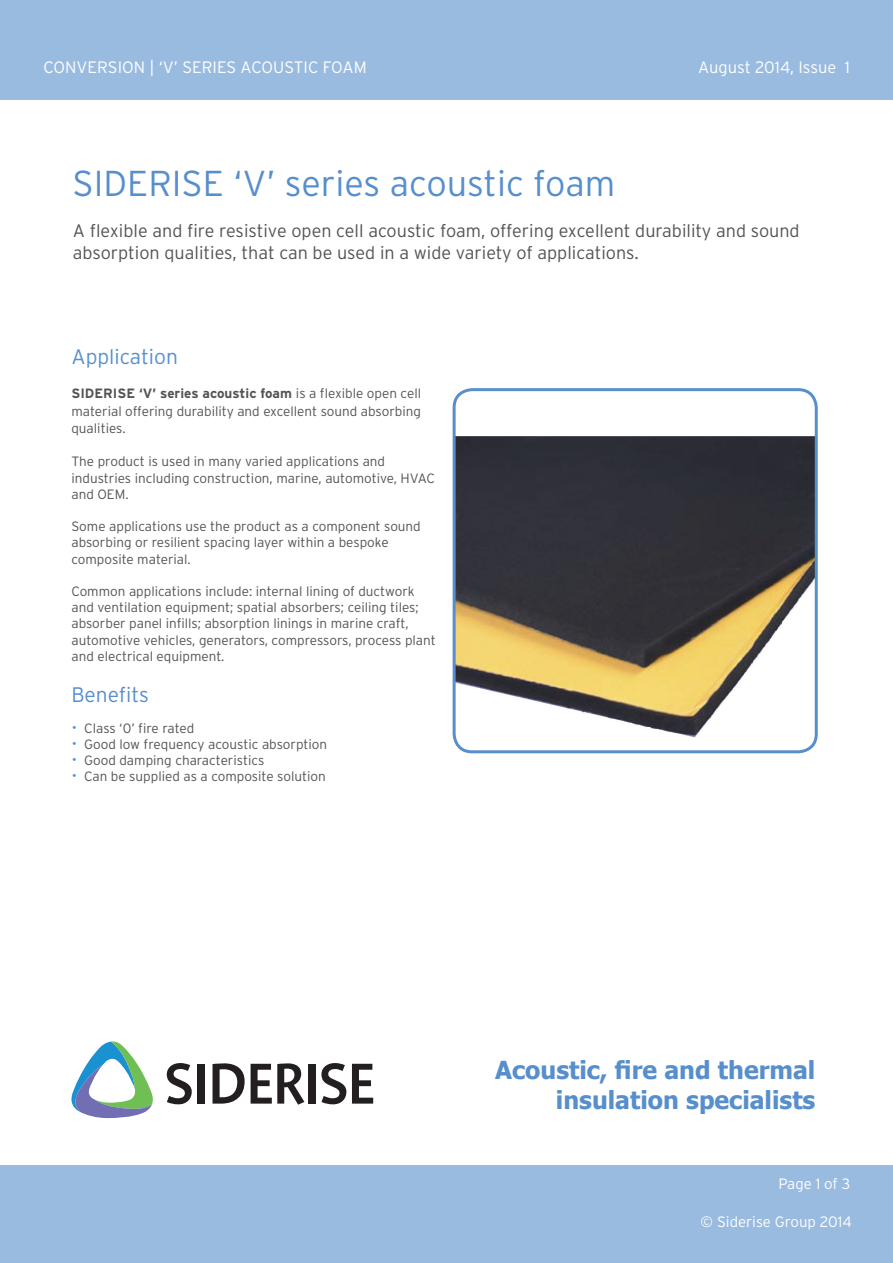
<style>
.page{position:relative;width:893px;height:1263px;background:#fff}
.page>*{position:absolute;margin:0;border:0;box-sizing:border-box;transform-origin:0 0}
.Main_heading_Blue_24{font:300 36px "Interstate";color:#578fcc}
.Blurb_Tahoma_20pt{font:700 24.75px "Tahoma";color:#578fcc}
.Heading_2_Blue_14pt{font:300 21px "Interstate";color:#578fcc}
.Intro_Sale_blurb_12p{font:300 18px/21.6px "Interstate";color:#555454}
.Header_Ref_11pt_Whit{font:300 16.5px "Interstate";color:#fff}
.Header_Date__No__11p{font:300 16.5px "Interstate";color:#fff}
.Footer_copyright_10p{font:300 15px "Interstate";color:#fff}
.Page_numbers{font:300 15px "Interstate";letter-spacing:-.01em;color:#fff}
.Paragraph_text_9pt{font:300 13.5px/16.2px "Interstate";color:#555454}
.s1{font-weight:700}
.s2{font-family:"Raleway";font-weight:400;font-size:16.5px;color:#578fcc}
</style>
<div class="page">
<svg style="left:167px;top:1063px;width:25px;height:41px"></svg>
<div style="left:197px;top:1064px;width:7px;height:39px;background:#231f20"></div>
<svg style="left:213px;top:1063px;width:32px;height:40px"></svg>
<svg style="left:251px;top:1063px;width:53px;height:42px"></svg>
<div style="left:309px;top:1064px;width:7px;height:39px;background:#231f20"></div>
<svg style="left:321px;top:1063px;width:25px;height:41px"></svg>
<svg style="left:352px;top:1064px;width:21px;height:39px"></svg>
<svg style="left:71px;top:1041px;width:82px;height:78px"></svg>
<img style="left:454px;top:436px;width:362px;height:316px">
<div style="left:453px;top:388px;width:365px;height:365px;border:3px solid #578fcc;border-radius:18px"></div>
<div style="left:0;top:0;width:893px;height:99px;background:#9abbe0"></div>
<div style="left:0;top:1165px;width:893px;height:98px;background:#9abbe0"></div>
<p class="Header_Ref_11pt_Whit" style="left:43px;top:58px;width:325px">CONVERSION | ‘V’ SERIES ACOUSTIC FOAM</p>
<p class="Header_Date__No__11p" style="left:698px;top:58px;width:153px">August 2014, Issue 1</p>
<p class="Main_heading_Blue_24" style="left:72px;top:163px;width:544px">SIDERISE ‘V’ series acoustic foam</p>
<p class="Intro_Sale_blurb_12p" style="left:73px;top:220px;width:728px">A flexible and fire resistive open cell acoustic foam, offering excellent durability and sound absorption qualities, that can be used in a wide variety of applications.</p>
<p class="Heading_2_Blue_14pt" style="left:71px;top:345px;width:108px">Application</p>
<p class="Paragraph_text_9pt" style="left:71px;top:385px;width:351px;line-height:17.2px;text-align:justify"><span class="s1">SIDERISE ‘V’ series acoustic foam</span> is a flexible open cell material offering durability and excellent sound absorbing qualities.</p>
<p class="Paragraph_text_9pt" style="left:71px;top:453px;width:365px">The product is used in many varied applications and industries including construction, marine, automotive, HVAC and OEM.</p>
<p class="Paragraph_text_9pt" style="left:71px;top:518px;width:351px">Some applications use the product as a component sound absorbing or resilient spacing layer within a bespoke composite material.</p>
<p class="Paragraph_text_9pt" style="left:71px;top:583px;width:366px">Common applications include: internal lining of ductwork and ventilation equipment; spatial absorbers; ceiling tiles; absorber panel infills; absorption linings in marine craft, automotive vehicles, generators, compressors, process plant and electrical equipment.</p>
<p class="Heading_2_Blue_14pt" style="left:71px;top:683px;width:79px">Benefits</p>
<p class="Paragraph_text_9pt" style="left:71px;top:720px;width:124px"><span class="s2">•</span> Class ‘0’ fire rated</p>
<p class="Paragraph_text_9pt" style="left:71px;top:736px;width:257px"><span class="s2">•</span> Good low frequency acoustic absorption</p>
<p class="Paragraph_text_9pt" style="left:71px;top:752px;width:194px"><span class="s2">•</span> Good damping characteristics</p>
<p class="Paragraph_text_9pt" style="left:71px;top:768px;width:256px"><span class="s2">•</span> Can be supplied as a composite solution</p>
<p class="Blurb_Tahoma_20pt" style="left:495px;top:1053px;width:322px">Acoustic, fire and thermal</p>
<p class="Blurb_Tahoma_20pt" style="left:556px;top:1082px;width:261px">insulation specialists</p>
<p class="Page_numbers" style="left:778px;top:1175px;width:73px">Page 1 of 3</p>
<p class="Footer_copyright_10p" style="left:701px;top:1213px;width:153px">© Siderise Group 2014</p>
</div>
